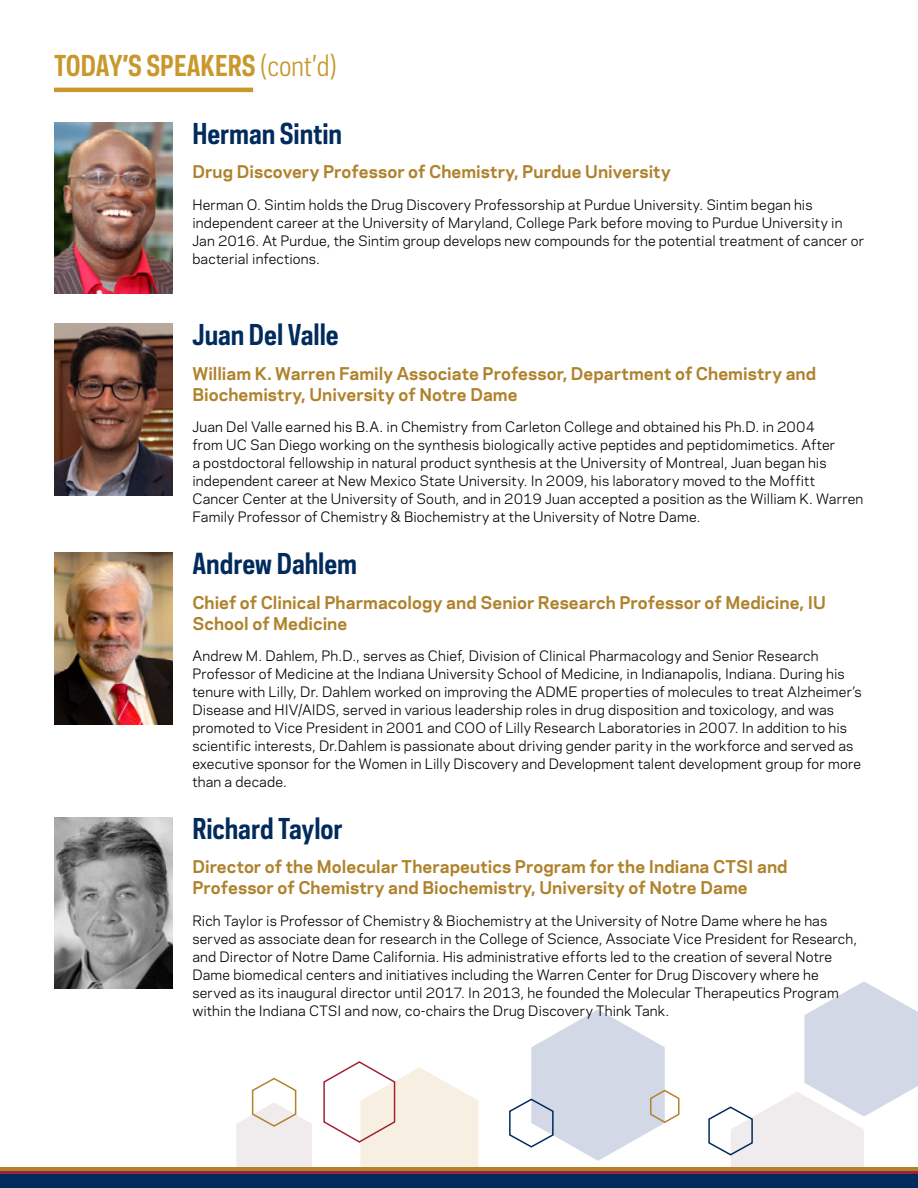
<style>
.page{position:relative;width:918px;height:1188px;background:#fff}
.page>*{position:absolute;margin:0;border:0;box-sizing:border-box;transform-origin:0 0}
.t1{font:700 27px "Galaxie Polaris Condensed";letter-spacing:-.005em;color:#002b5c}
.t2{font:700 27px "Galaxie Polaris Condensed";color:#c8982c}
.t3{font:700 16.5px/21px "Galaxie Polaris";letter-spacing:.005em;color:#af832d}
.t4{font:13.5px/18px "Galaxie Polaris";letter-spacing:.01em;color:#000}
.s1{font-weight:400}
</style>
<div class="page">
<img style="left:54px;top:122px;width:118px;height:172px">
<img style="left:54px;top:324px;width:118px;height:172px">
<img style="left:54px;top:552px;width:118px;height:172px">
<svg style="left:323px;top:1061px;width:156px;height:106px"></svg>
<svg style="left:509px;top:1009px;width:171px;height:152px"></svg>
<svg style="left:236px;top:1077px;width:76px;height:90px"></svg>
<svg style="left:708px;top:981px;width:210px;height:186px"></svg>
<hr style="left:54px;top:88px;width:199px;height:4px;background:#c8982c">
<hr style="left:0;top:1171px;width:918px;height:3px;background:#a12236">
<hr style="left:0;top:1167px;width:918px;height:4px;background:#af832d">
<div style="left:0;top:1174px;width:918px;height:14px;background:#002b5c"></div>
<img style="left:54px;top:817px;width:118px;height:172px">
<h1 class="t2" style="left:54px;top:47px;width:284px">TODAY’S SPEAKERS <span class="s1">(cont’d)</span></h1>
<h1 class="t1" style="left:192px;top:115px;width:151px">Herman Sintin</h1>
<p class="t3" style="left:192px;top:160px;width:480px">Drug Discovery Professor of Chemistry, Purdue University</p>
<p class="t4" style="left:192px;top:195px;width:673px">Herman O. Sintim holds the Drug Discovery Professorship at Purdue University. Sintim began his independent career at the University of Maryland, College Park before moving to Purdue University in Jan 2016. At Purdue, the Sintim group develops new compounds for the potential treatment of cancer or bacterial infections.</p>
<h1 class="t1" style="left:192px;top:317px;width:148px">Juan Del Valle</h1>
<p class="t3" style="left:192px;top:362px;width:626px">William K. Warren Family Associate Professor, Department of Chemistry and<br>Biochemistry, University of Notre Dame</p>
<p class="t4" style="left:192px;top:418px;width:672px">Juan Del Valle earned his B.A. in Chemistry from Carleton College and obtained his Ph.D. in 2004<br>from UC San Diego working on the synthesis biologically active peptides and peptidomimetics. After<br>a postdoctoral fellowship in natural product synthesis at the University of Montreal, Juan began his independent career at New Mexico State University. In 2009, his laboratory moved to the Moffitt Cancer Center at the University of South, and in 2019 Juan accepted a position as the William K. Warren Family Professor of Chemistry &amp; Biochemistry at the University of Notre Dame.</p>
<h1 class="t1" style="left:192px;top:546px;width:166px">Andrew Dahlem</h1>
<p class="t3" style="left:192px;top:591px;width:635px">Chief of Clinical Pharmacology and Senior Research Professor of Medicine, IU<br>School of Medicine</p>
<p class="t4" style="left:192px;top:646px;width:671px">Andrew M. Dahlem, Ph.D., serves as Chief, Division of Clinical Pharmacology and Senior Research Professor of Medicine at the Indiana University School of Medicine, in Indianapolis, Indiana. During his tenure with Lilly, Dr. Dahlem worked on improving the ADME properties of molecules to treat Alzheimer’s Disease and HIV/AIDS, served in various leadership roles in drug disposition and toxicology, and was promoted to Vice President in 2001 and COO of Lilly Research Laboratories in 2007. In addition to his scientific interests, Dr.Dahlem is passionate about driving gender parity in the workforce and served as executive sponsor for the Women in Lilly Discovery and Development talent development group for more than a decade.</p>
<h1 class="t1" style="left:192px;top:811px;width:152px">Richard Taylor</h1>
<p class="t3" style="left:192px;top:856px;width:597px">Director of the Molecular Therapeutics Program for the Indiana CTSI and<br>Professor of Chemistry and Biochemistry, University of Notre Dame</p>
<p class="t4" style="left:192px;top:911px;width:666px">Rich Taylor is Professor of Chemistry &amp; Biochemistry at the University of Notre Dame where he has served as associate dean for research in the College of Science, Associate Vice President for Research, and Director of Notre Dame California. His administrative efforts led to the creation of several Notre Dame biomedical centers and initiatives including the Warren Center for Drug Discovery where he served as its inaugural director until 2017. In 2013, he founded the Molecular Therapeutics Program within the Indiana CTSI and now, co-chairs the Drug Discovery Think Tank.</p>
</div>
